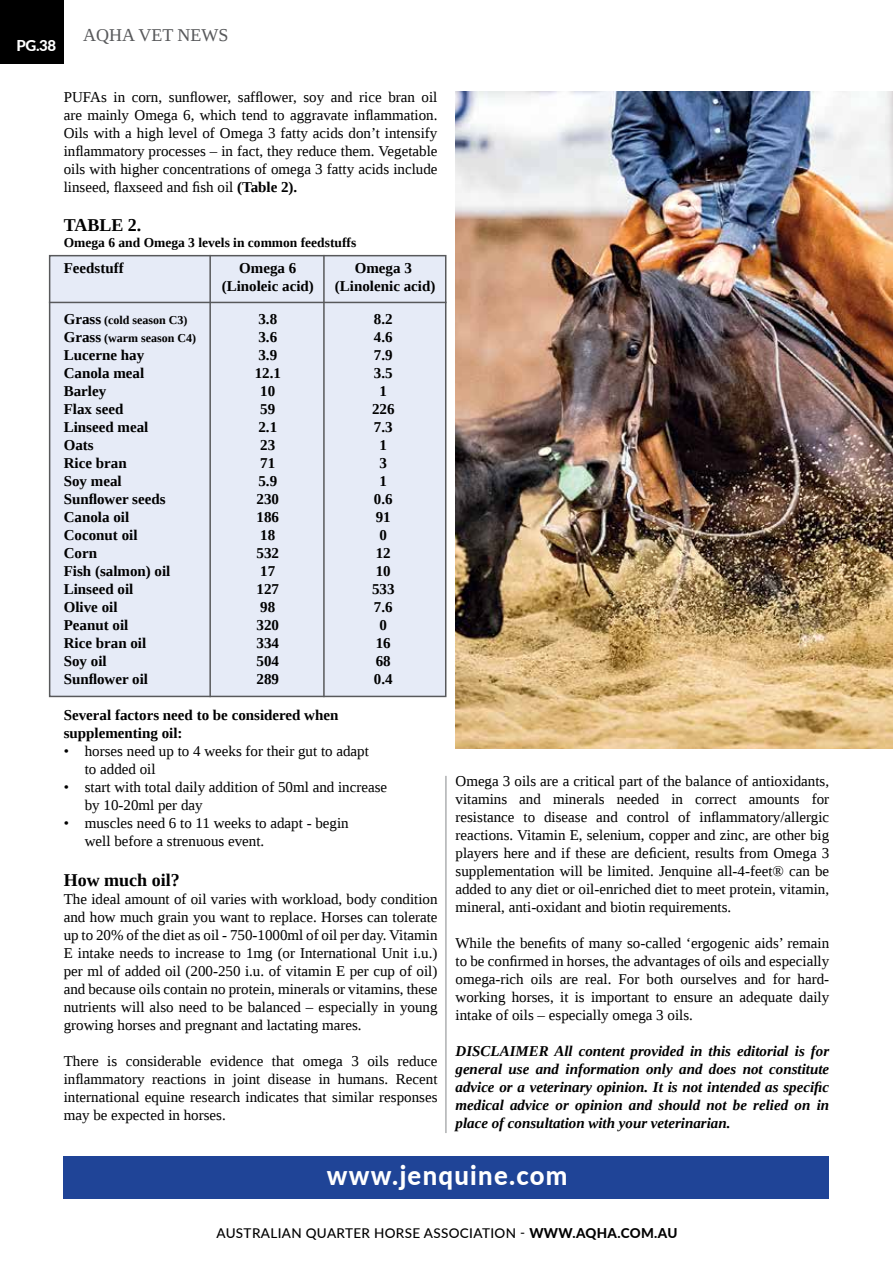
<style>
.page{position:relative;width:893px;height:1263px;background:#fff}
.page>*{position:absolute;margin:0;border:0;box-sizing:border-box;transform-origin:0 0}
.t1{font:800 27px "Lato";letter-spacing:.05em;color:#fff;scale:.95 1}
.t2{font:700 18px "Liberation Serif";color:#000}
.t3{font:18px "Liberation Serif";color:#58595b}
.t4{font:15px/18px "Liberation Serif";color:#000;text-align:justify}
.t5{font:700 15px/18px "Liberation Serif";color:#000}
.t6{font:italic 700 15px/18px "Liberation Serif";color:#000;text-align:justify}
.t7{font:800 15px "Lato";color:#fff}
.t8{font:500 13.5px "Lato";letter-spacing:.025em;color:#000}
.t9{font:700 13.5px "Liberation Serif";color:#000}
.t10{font:700 12px "Liberation Serif";color:#000}
.s1{font-weight:700}
.s2{font-size:15px}
.s3{font-weight:800}
</style>
<div class="page">
<div style="left:0;top:0;width:64px;height:64px;background:#000"></div>
<div style="left:49px;top:255px;width:397px;height:442px;background:#e6ebf7;border:2px solid #58595b"></div>
<div style="left:64px;top:1157px;width:765px;height:42px;background:#1f4497"></div>
<img style="left:455px;top:91px;width:438px;height:657px">
<hr style="left:49px;top:302px;width:397px;height:1px;background:#58595b">
<hr style="left:323px;top:255px;width:2px;height:442px;background:#58595b">
<hr style="left:209px;top:255px;width:2px;height:442px;background:#58595b">
<hr style="left:445px;top:776px;width:1px;height:357px;background:#939598">
<p class="t7" style="left:17px;top:35px;width:41px">PG.38</p>
<p class="t3" style="left:83px;top:23px;width:147px">AQHA VET NEWS</p>
<p class="t4" style="left:64px;top:88px;width:375px">PUFAs in corn, sunflower, safflower, soy and rice bran oil are mainly Omega 6, which tend to aggravate inflammation.<br>Oils with a high level of Omega 3 fatty acids don’t intensify inflammatory processes – in fact, they reduce them. Vegetable oils with higher concentrations of omega 3 fatty acids include linseed, flaxseed and fish oil <span class="s1">(Table 2).</span></p>
<p class="t2" style="left:64px;top:213px;width:79px">TABLE 2.</p>
<p class="t9" style="left:64px;top:234px;width:294px">Omega 6 and Omega 3 levels in common feedstuffs</p>
<p class="t5" style="left:64px;top:259px;width:61px">Feedstuff</p>
<p class="t5" style="left:239px;top:259px;width:59px">Omega 6</p>
<p class="t5" style="left:355px;top:259px;width:59px">Omega 3</p>
<p class="t5" style="left:222px;top:277px;width:94px">(Linoleic acid)</p>
<p class="t5" style="left:335px;top:277px;width:102px">(Linolenic acid)</p>
<p class="t10" style="left:64px;top:312px;width:125px"><span class="s2">Grass</span> (cold season C3)</p>
<p class="t5" style="left:258px;top:310px;width:20px">3.8</p>
<p class="t5" style="left:374px;top:310px;width:20px">8.2</p>
<p class="t10" style="left:64px;top:330px;width:134px"><span class="s2">Grass</span> (warm season C4)</p>
<p class="t5" style="left:258px;top:328px;width:20px">3.6</p>
<p class="t5" style="left:374px;top:328px;width:20px">4.6</p>
<p class="t5" style="left:64px;top:346px;width:82px">Lucerne hay</p>
<p class="t5" style="left:258px;top:346px;width:20px">3.9</p>
<p class="t5" style="left:374px;top:346px;width:20px">7.9</p>
<p class="t5" style="left:64px;top:364px;width:82px">Canola meal</p>
<p class="t5" style="left:255px;top:364px;width:28px">12.1</p>
<p class="t5" style="left:374px;top:364px;width:20px">3.5</p>
<p class="t5" style="left:64px;top:382px;width:44px">Barley</p>
<p class="t5" style="left:260px;top:382px;width:16px">10</p>
<p class="t5" style="left:380px;top:382px;width:9px">1</p>
<p class="t5" style="left:64px;top:400px;width:61px">Flax seed</p>
<p class="t5" style="left:260px;top:400px;width:16px">59</p>
<p class="t5" style="left:372px;top:400px;width:24px">226</p>
<p class="t5" style="left:64px;top:418px;width:86px">Linseed meal</p>
<p class="t5" style="left:258px;top:418px;width:20px">2.1</p>
<p class="t5" style="left:374px;top:418px;width:20px">7.3</p>
<p class="t5" style="left:64px;top:436px;width:31px">Oats</p>
<p class="t5" style="left:260px;top:436px;width:16px">23</p>
<p class="t5" style="left:380px;top:436px;width:9px">1</p>
<p class="t5" style="left:64px;top:454px;width:64px">Rice bran</p>
<p class="t5" style="left:260px;top:454px;width:16px">71</p>
<p class="t5" style="left:380px;top:454px;width:9px">3</p>
<p class="t5" style="left:64px;top:472px;width:59px">Soy meal</p>
<p class="t5" style="left:258px;top:472px;width:20px">5.9</p>
<p class="t5" style="left:380px;top:472px;width:9px">1</p>
<p class="t5" style="left:64px;top:490px;width:103px">Sunflower seeds</p>
<p class="t5" style="left:257px;top:490px;width:24px">230</p>
<p class="t5" style="left:374px;top:490px;width:20px">0.6</p>
<p class="t5" style="left:64px;top:508px;width:67px">Canola oil</p>
<p class="t5" style="left:257px;top:508px;width:24px">186</p>
<p class="t5" style="left:376px;top:508px;width:16px">91</p>
<p class="t5" style="left:64px;top:526px;width:75px">Coconut oil</p>
<p class="t5" style="left:260px;top:526px;width:16px">18</p>
<p class="t5" style="left:380px;top:526px;width:9px">0</p>
<p class="t5" style="left:64px;top:544px;width:35px">Corn</p>
<p class="t5" style="left:257px;top:544px;width:24px">532</p>
<p class="t5" style="left:376px;top:544px;width:16px">12</p>
<p class="t5" style="left:64px;top:562px;width:108px">Fish (salmon) oil</p>
<p class="t5" style="left:260px;top:562px;width:16px">17</p>
<p class="t5" style="left:376px;top:562px;width:16px">10</p>
<p class="t5" style="left:64px;top:580px;width:71px">Linseed oil</p>
<p class="t5" style="left:257px;top:580px;width:24px">127</p>
<p class="t5" style="left:372px;top:580px;width:24px">533</p>
<p class="t5" style="left:64px;top:598px;width:55px">Olive oil</p>
<p class="t5" style="left:260px;top:598px;width:16px">98</p>
<p class="t5" style="left:374px;top:598px;width:20px">7.6</p>
<p class="t5" style="left:64px;top:616px;width:66px">Peanut oil</p>
<p class="t5" style="left:257px;top:616px;width:24px">320</p>
<p class="t5" style="left:380px;top:616px;width:9px">0</p>
<p class="t5" style="left:64px;top:634px;width:84px">Rice bran oil</p>
<p class="t5" style="left:257px;top:634px;width:24px">334</p>
<p class="t5" style="left:376px;top:634px;width:17px">16</p>
<p class="t5" style="left:64px;top:652px;width:44px">Soy oil</p>
<p class="t5" style="left:257px;top:652px;width:24px">504</p>
<p class="t5" style="left:376px;top:652px;width:17px">68</p>
<p class="t5" style="left:64px;top:670px;width:86px">Sunflower oil</p>
<p class="t5" style="left:257px;top:670px;width:24px">289</p>
<p class="t5" style="left:374px;top:670px;width:20px">0.4</p>
<p class="t5" style="left:64px;top:706px;width:276px">Several factors need to be considered when supplementing oil:</p>
<p class="t4" style="left:85px;top:742px;width:286px;text-indent:-21px">• horses need up to 4 weeks for their gut to adapt to added oil</p>
<p class="t4" style="left:85px;top:778px;width:304px;text-indent:-21px">• start with total daily addition of 50ml and increase by 10-20ml per day</p>
<p class="t4" style="left:85px;top:814px;width:265px;text-indent:-21px">• muscles need 6 to 11 weeks to adapt - begin well before a strenuous event.</p>
<p class="t2" style="left:64px;top:867px;width:118px">How much oil?</p>
<p class="t4" style="left:64px;top:889px;width:375px">The ideal amount of oil varies with workload, body condition and how much grain you want to replace. Horses can tolerate up to 20% of the diet as oil - 750-1000ml of oil per day. Vitamin E intake needs to increase to 1mg (or International Unit i.u.) per ml of added oil (200-250 i.u. of vitamin E per cup of oil) and because oils contain no protein, minerals or vitamins, these nutrients will also need to be balanced – especially in young growing horses and pregnant and lactating mares.</p>
<p class="t4" style="left:64px;top:1051px;width:375px">There is considerable evidence that omega 3 oils reduce inflammatory reactions in joint disease in humans. Recent international equine research indicates that similar responses may be expected in horses.</p>
<p class="t4" style="left:455px;top:772px;width:375px">Omega 3 oils are a critical part of the balance of antioxidants, vitamins and minerals needed in correct amounts for resistance to disease and control of inflammatory/allergic reactions. Vitamin E, selenium, copper and zinc, are other big players here and if these are deficient, results from Omega 3 supplementation will be limited. Jenquine all-4-feet® can be added to any diet or oil-enriched diet to meet protein, vitamin, mineral, anti-oxidant and biotin requirements.</p>
<p class="t4" style="left:455px;top:934px;width:375px">While the benefits of many so-called ‘ergogenic aids’ remain to be confirmed in horses, the advantages of oils and especially omega-rich oils are real. For both ourselves and for hard&shy;working horses, it is important to ensure an adequate daily intake of oils – especially omega 3 oils.</p>
<p class="t6" style="left:455px;top:1042px;width:375px">DISCLAIMER All content provided in this editorial is for general use and information only and does not constitute advice or a veterinary opinion. It is not intended as specific medical advice or opinion and should not be relied on in place of consultation with your veterinarian.</p>
<h1 class="t1" style="left:327px;top:1155px;width:255px">www.jenquine.com</h1>
<p class="t8" style="left:216px;top:1223px;width:462px">AUSTRALIAN QUARTER HORSE ASSOCIATION - <span class="s3">WWW.AQHA.COM.AU</span></p>
</div>
